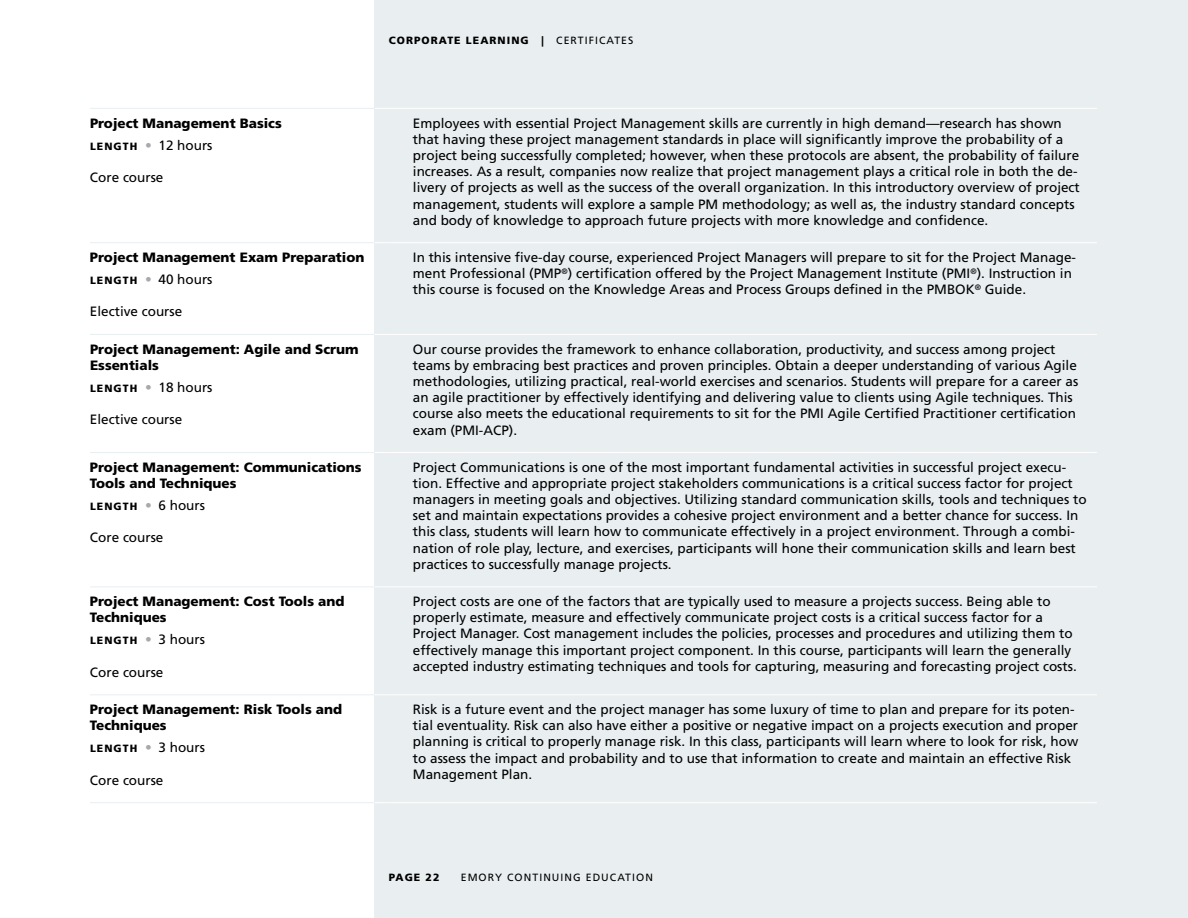
<style>
.page{position:relative;width:1188px;height:918px;background:#fff}
.page>*{position:absolute;margin:0;border:0;box-sizing:border-box;transform-origin:0 0}
.t1{font:13.5px/16.2px "Frutiger LT Std";color:#000}
.t2{font:900 13.5px/16.2px "Frutiger LT Std";color:#000}
.t3{font:900 10.5px "Frutiger LT Std";letter-spacing:.1em;color:#000}
.t4{font:10.5px "Frutiger LT Std";letter-spacing:.1em;color:#000}
.s1{font-weight:400}
.s2{font-size:10.5px}
.s3{font-weight:300;color:#a7a9ac}
.s4{font-weight:900;font-size:10.5px}
.s5{font-weight:300;font-size:13.5px;color:#a7a9ac}
.s6{font-weight:400;font-size:13.5px}
</style>
<div class="page">
<div style="left:374px;top:0;width:814px;height:918px;background:#e9eef1"></div>
<hr style="left:386px;top:242px;width:711px;height:1px;background:#fff">
<hr style="left:386px;top:334px;width:711px;height:1px;background:#fff">
<hr style="left:386px;top:452px;width:711px;height:1px;background:#fff">
<hr style="left:386px;top:586px;width:711px;height:1px;background:#fff">
<hr style="left:386px;top:694px;width:711px;height:1px;background:#fff">
<hr style="left:386px;top:802px;width:711px;height:1px;background:#fff">
<hr style="left:90px;top:242px;width:284px;height:1px;background:#e9eef1">
<hr style="left:90px;top:334px;width:284px;height:1px;background:#e9eef1">
<hr style="left:90px;top:452px;width:284px;height:1px;background:#e9eef1">
<hr style="left:90px;top:586px;width:284px;height:1px;background:#e9eef1">
<hr style="left:90px;top:694px;width:284px;height:1px;background:#e9eef1">
<hr style="left:90px;top:802px;width:284px;height:1px;background:#e9eef1">
<svg style="left:374px;top:334px;width:12px;height:1px"></svg>
<svg style="left:374px;top:452px;width:12px;height:1px"></svg>
<hr style="left:386px;top:108px;width:711px;height:1px;background:#fff">
<hr style="left:90px;top:108px;width:284px;height:1px;background:#e9eef1">
<p class="t3" style="left:389px;top:34px;width:246px">CORPORATE LEARNING | <span class="s1">CERTIFICATES</span></p>
<p class="t2" style="left:90px;top:112px;width:193px;line-height:22.2px">Project Management Basics<br><span class="s2">LENGTH</span> <span class="s3">•</span> <span class="s1">12 hours</span></p>
<p class="t1" style="left:90px;top:169px;width:75px">Core course</p>
<p class="t2" style="left:90px;top:246px;width:276px;line-height:22.2px">Project Management Exam Preparation<br><span class="s2">LENGTH</span> <span class="s3">•</span> <span class="s1">40 hours</span></p>
<p class="t1" style="left:90px;top:304px;width:94px">Elective course</p>
<p class="t2" style="left:90px;top:341px;width:270px">Project Management: Agile and Scrum<br>Essentials</p>
<p class="t1" style="left:90px;top:379px;width:124px"><span class="s4">LENGTH</span> <span class="s3">•</span> 18 hours</p>
<p class="t1" style="left:90px;top:412px;width:94px">Elective course</p>
<p class="t2" style="left:90px;top:459px;width:273px">Project Management: Communications<br>Tools and Techniques</p>
<p class="t3" style="left:90px;top:500px;width:117px">LENGTH <span class="s5">•</span> <span class="s6">6 hours</span></p>
<p class="t1" style="left:90px;top:530px;width:75px">Core course</p>
<p class="t2" style="left:90px;top:593px;width:256px">Project Management: Cost Tools and<br>Techniques</p>
<p class="t3" style="left:90px;top:634px;width:117px">LENGTH <span class="s5">•</span> <span class="s6">3 hours</span></p>
<p class="t1" style="left:90px;top:664px;width:75px">Core course</p>
<p class="t2" style="left:90px;top:701px;width:254px">Project Management: Risk Tools and<br>Techniques</p>
<p class="t3" style="left:90px;top:742px;width:117px">LENGTH <span class="s5">•</span> <span class="s6">3 hours</span></p>
<p class="t1" style="left:90px;top:772px;width:75px">Core course</p>
<p class="t1" style="left:413px;top:115px;width:668px">Employees with essential Project Management skills are currently in high demand—research has shown that having these project management standards in place will significantly improve the probability of a project being successfully completed; however, when these protocols are absent, the probability of failure increases. As a result, companies now realize that project management plays a critical role in both the de&shy;livery of projects as well as the success of the overall organization. In this introductory overview of project management, students will explore a sample PM methodology; as well as, the industry standard concepts and body of knowledge to approach future projects with more knowledge and confidence.</p>
<p class="t1" style="left:413px;top:249px;width:665px">In this intensive five-day course, experienced Project Managers will prepare to sit for the Project Manage&shy;ment Professional (PMP<sup>®</sup>) certification offered by the Project Management Institute (PMI<sup>®</sup>). Instruction in this course is focused on the Knowledge Areas and Process Groups defined in the PMBOK<sup>®</sup> Guide.</p>
<p class="t1" style="left:413px;top:341px;width:667px">Our course provides the framework to enhance collaboration, productivity, and success among project teams by embracing best practices and proven principles. Obtain a deeper understanding of various Agile methodologies, utilizing practical, real-world exercises and scenarios. Students will prepare for a career as an agile practitioner by effectively identifying and delivering value to clients using Agile techniques. This course also meets the educational requirements to sit for the PMI Agile Certified Practitioner certification exam (PMI-ACP).</p>
<p class="t1" style="left:413px;top:459px;width:675px">Project Communications is one of the most important fundamental activities in successful project execu&shy;tion. Effective and appropriate project stakeholders communications is a critical success factor for project managers in meeting goals and objectives. Utilizing standard communication skills, tools and techniques to set and maintain expectations provides a cohesive project environment and a better chance for success. In this class, students will learn how to communicate effectively in a project environment. Through a combi&shy;nation of role play, lecture, and exercises, participants will hone their communication skills and learn best practices to successfully manage projects.</p>
<p class="t1" style="left:413px;top:593px;width:665px">Project costs are one of the factors that are typically used to measure a projects success. Being able to properly estimate, measure and effectively communicate project costs is a critical success factor for a Project Manager. Cost management includes the policies, processes and procedures and utilizing them to effectively manage this important project component. In this course, participants will learn the generally accepted industry estimating techniques and tools for capturing, measuring and forecasting project costs.</p>
<p class="t1" style="left:413px;top:701px;width:667px">Risk is a future event and the project manager has some luxury of time to plan and prepare for its poten&shy;tial eventuality. Risk can also have either a positive or negative impact on a projects execution and proper planning is critical to properly manage risk. In this class, participants will learn where to look for risk, how to assess the impact and probability and to use that information to create and maintain an effective Risk Management Plan.</p>
<p class="t3" style="left:389px;top:871px;width:52px">PAGE 22</p>
<p class="t4" style="left:461px;top:871px;width:194px">EMORY CONTINUING EDUCATION</p>
</div>
